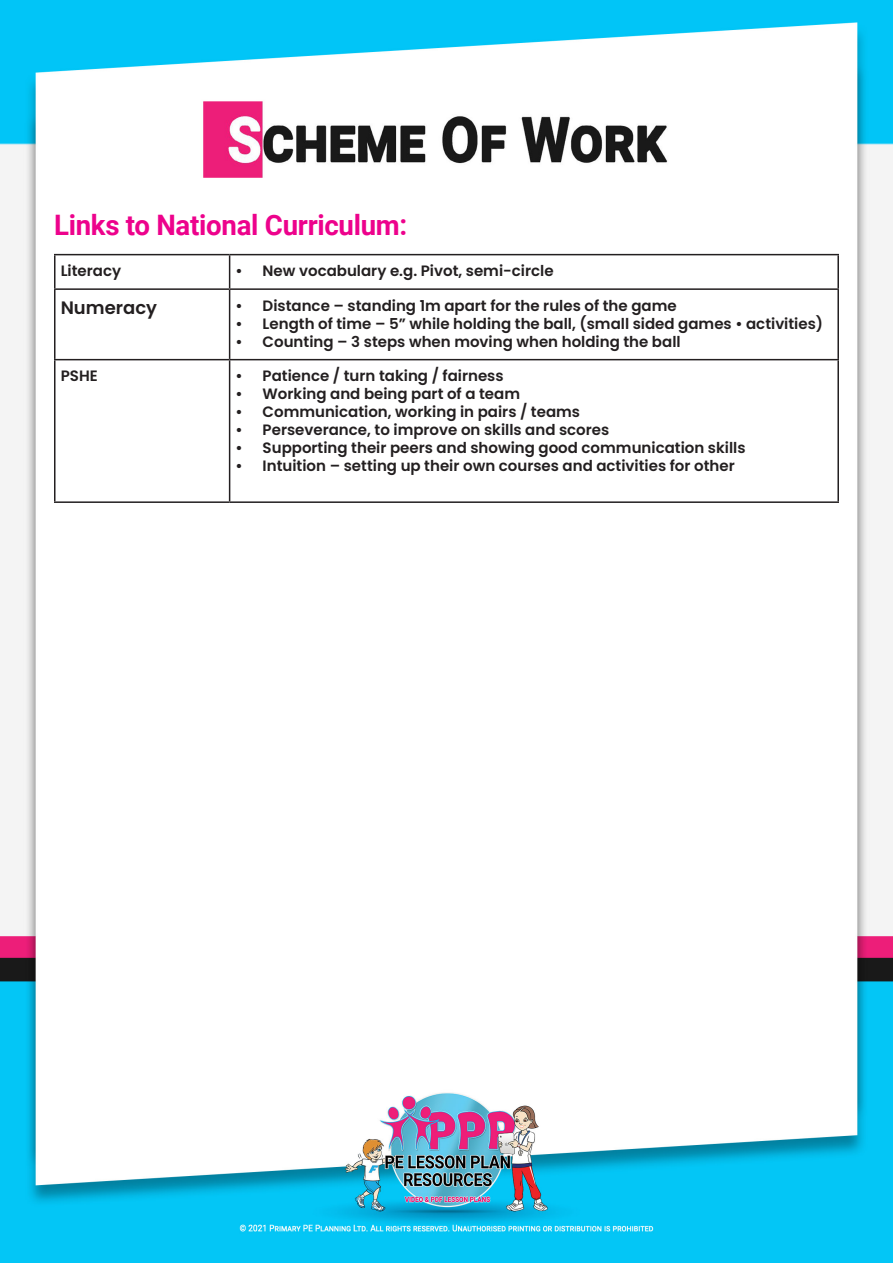
<style>
.page{position:relative;width:893px;height:1263px;background:#fff}
.page>*{position:absolute;margin:0;border:0;box-sizing:border-box;transform-origin:0 0}
.t1{font:700 28.2px "Roboto";letter-spacing:-.01em;color:#ed028c}
.t2{font:600 18px "Poppins";color:#231f20}
.t3{font:600 15px "Poppins";color:#231f20}
</style>
<div class="page">
<img style="left:0;top:0;width:893px;height:1263px">
<hr style="left:54px;top:254px;width:176px;height:1px;background:#231f20">
<hr style="left:54px;top:255px;width:2px;height:33px;background:#231f20">
<hr style="left:230px;top:254px;width:609px;height:1px;background:#231f20">
<hr style="left:229px;top:255px;width:1px;height:33px;background:#231f20">
<hr style="left:837px;top:255px;width:2px;height:33px;background:#231f20">
<hr style="left:54px;top:288px;width:176px;height:2px;background:#231f20">
<hr style="left:54px;top:290px;width:2px;height:69px;background:#231f20">
<hr style="left:230px;top:288px;width:609px;height:2px;background:#231f20">
<hr style="left:229px;top:290px;width:1px;height:69px;background:#231f20">
<hr style="left:837px;top:290px;width:2px;height:69px;background:#231f20">
<hr style="left:54px;top:359px;width:176px;height:1px;background:#231f20">
<hr style="left:54px;top:360px;width:2px;height:141px;background:#231f20">
<hr style="left:230px;top:359px;width:609px;height:1px;background:#231f20">
<hr style="left:229px;top:360px;width:1px;height:141px;background:#231f20">
<hr style="left:837px;top:360px;width:2px;height:141px;background:#231f20">
<hr style="left:54px;top:501px;width:176px;height:2px;background:#231f20">
<hr style="left:230px;top:501px;width:609px;height:2px;background:#231f20">
<h1 class="t1" style="left:54px;top:205px;width:355px">Links to National Curriculum:</h1>
<p class="t3" style="left:61px;top:262px;width:62px">Literacy</p>
<p class="t3" style="left:236px;top:262px;width:320px">• New vocabulary e.g. Pivot, semi-circle</p>
<p class="t2" style="left:61px;top:297px;width:98px">Numeracy</p>
<p class="t3" style="left:236px;top:297px;width:442px">• Distance – standing 1m apart for the rules of the game</p>
<p class="t3" style="left:236px;top:315px;width:589px">• Length of time – 5” while holding the ball, (small sided games • activities)</p>
<p class="t3" style="left:236px;top:333px;width:447px">• Counting – 3 steps when moving when holding the ball</p>
<p class="t3" style="left:61px;top:367px;width:38px">PSHE</p>
<p class="t3" style="left:236px;top:367px;width:269px">• Patience / turn taking / fairness</p>
<p class="t3" style="left:236px;top:385px;width:286px">• Working and being part of a team</p>
<p class="t3" style="left:236px;top:403px;width:346px">• Communication, working in pairs / teams</p>
<p class="t3" style="left:236px;top:421px;width:375px">• Perseverance, to improve on skills and scores</p>
<p class="t3" style="left:236px;top:439px;width:511px">• Supporting their peers and showing good communication skills</p>
<p class="t3" style="left:236px;top:457px;width:501px">• Intuition – setting up their own courses and activities for other</p>
</div>
